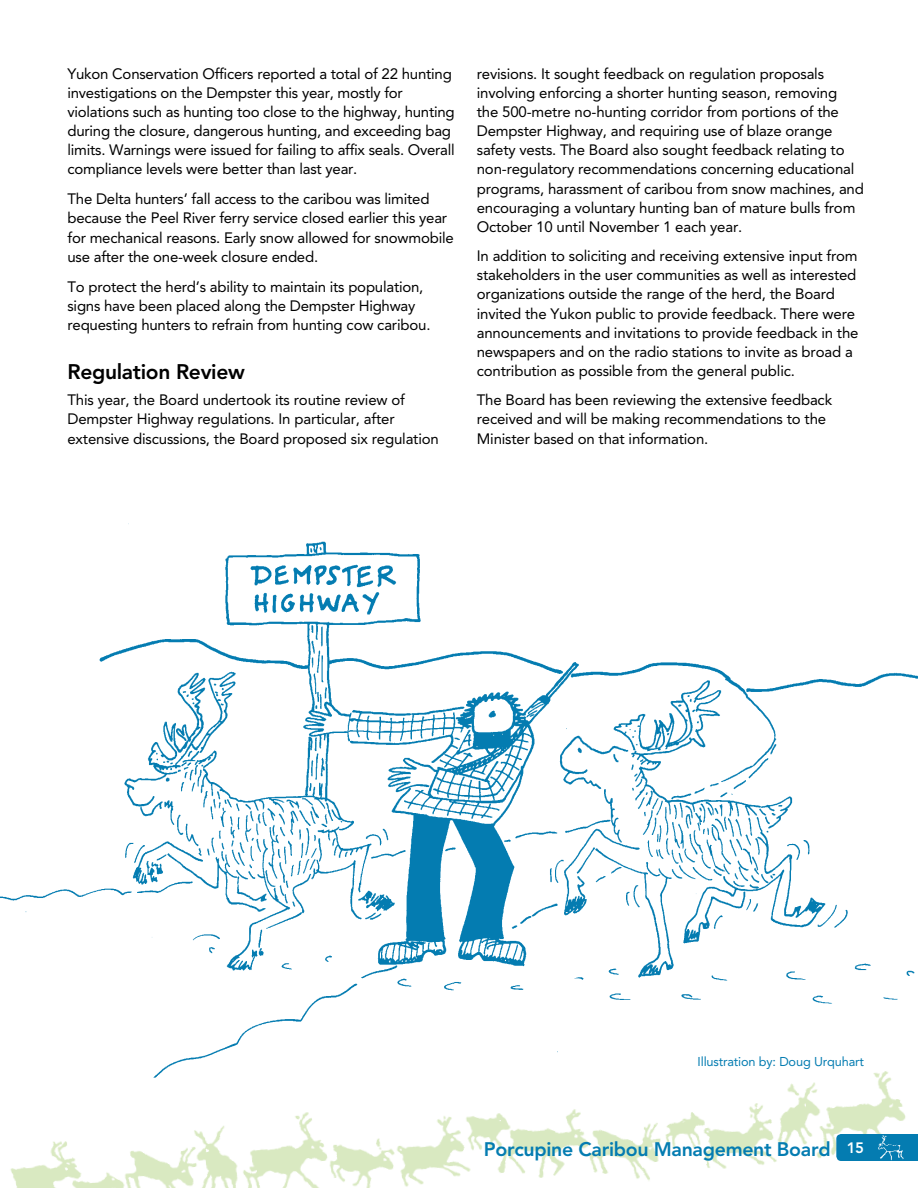
<style>
.page{position:relative;width:918px;height:1188px;background:#fff}
.page>*{position:absolute;margin:0;border:0;box-sizing:border-box;transform-origin:0 0}
.t1{font:800 21px "Avenir";letter-spacing:-.015em;color:#000}
.t2{font:800 19.5px "Avenir";letter-spacing:-.015em;color:#047cb1}
.t3{font:15px/19.2px "Avenir";letter-spacing:-.01em;color:#000}
.t4{font:12.75px "Avenir";letter-spacing:-.01em;color:#047cb1}
.s1{font-size:15px;color:#fff}
</style>
<div class="page">
<img style="left:0;top:541px;width:918px;height:515px">
<img style="left:10px;top:1056px;width:896px;height:132px">
<div style="left:836px;top:1134px;width:82px;height:27px;background:#047cb1"></div>
<img style="left:878px;top:1134px;width:26px;height:26px">
<p class="t3" style="left:68px;top:64px;width:389px">Yukon Conservation Officers reported a total of 22 hunting investigations on the Dempster this year, mostly for violations such as hunting too close to the highway, hunting during the closure, dangerous hunting, and exceeding bag limits. Warnings were issued for failing to affix seals. Overall compliance levels were better than last year.</p>
<p class="t3" style="left:68px;top:190px;width:388px">The Delta hunters’ fall access to the caribou was limited because the Peel River ferry service closed earlier this year for mechanical reasons. Early snow allowed for snowmobile use after the one-week closure ended.</p>
<p class="t3" style="left:68px;top:277px;width:365px">To protect the herd’s ability to maintain its population, signs have been placed along the Dempster Highway requesting hunters to refrain from hunting cow caribou.</p>
<h1 class="t1" style="left:68px;top:359px;width:179px">Regulation Review</h1>
<p class="t3" style="left:68px;top:391px;width:373px">This year, the Board undertook its routine review of<br>Dempster Highway regulations. In particular, after extensive discussions, the Board proposed six regulation</p>
<p class="t3" style="left:477px;top:64px;width:389px">revisions. It sought feedback on regulation proposals involving enforcing a shorter hunting season, removing<br>the 500-metre no-hunting corridor from portions of the Dempster Highway, and requiring use of blaze orange safety vests. The Board also sought feedback relating to non-regulatory recommendations concerning educational programs, harassment of caribou from snow machines, and encouraging a voluntary hunting ban of mature bulls from October 10 until November 1 each year.</p>
<p class="t3" style="left:477px;top:246px;width:383px">In addition to soliciting and receiving extensive input from stakeholders in the user communities as well as interested organizations outside the range of the herd, the Board invited the Yukon public to provide feedback. There were announcements and invitations to provide feedback in the newspapers and on the radio stations to invite as broad a contribution as possible from the general public.</p>
<p class="t3" style="left:477px;top:391px;width:357px">The Board has been reviewing the extensive feedback received and will be making recommendations to the<br>Minister based on that information.</p>
<p class="t4" style="left:698px;top:1054px;width:168px">Illustration by: Doug Urquhart</p>
<h2 class="t2" style="left:484px;top:1138px;width:382px">Porcupine Caribou Management Board <span class="s1">15</span></h2>
</div>
